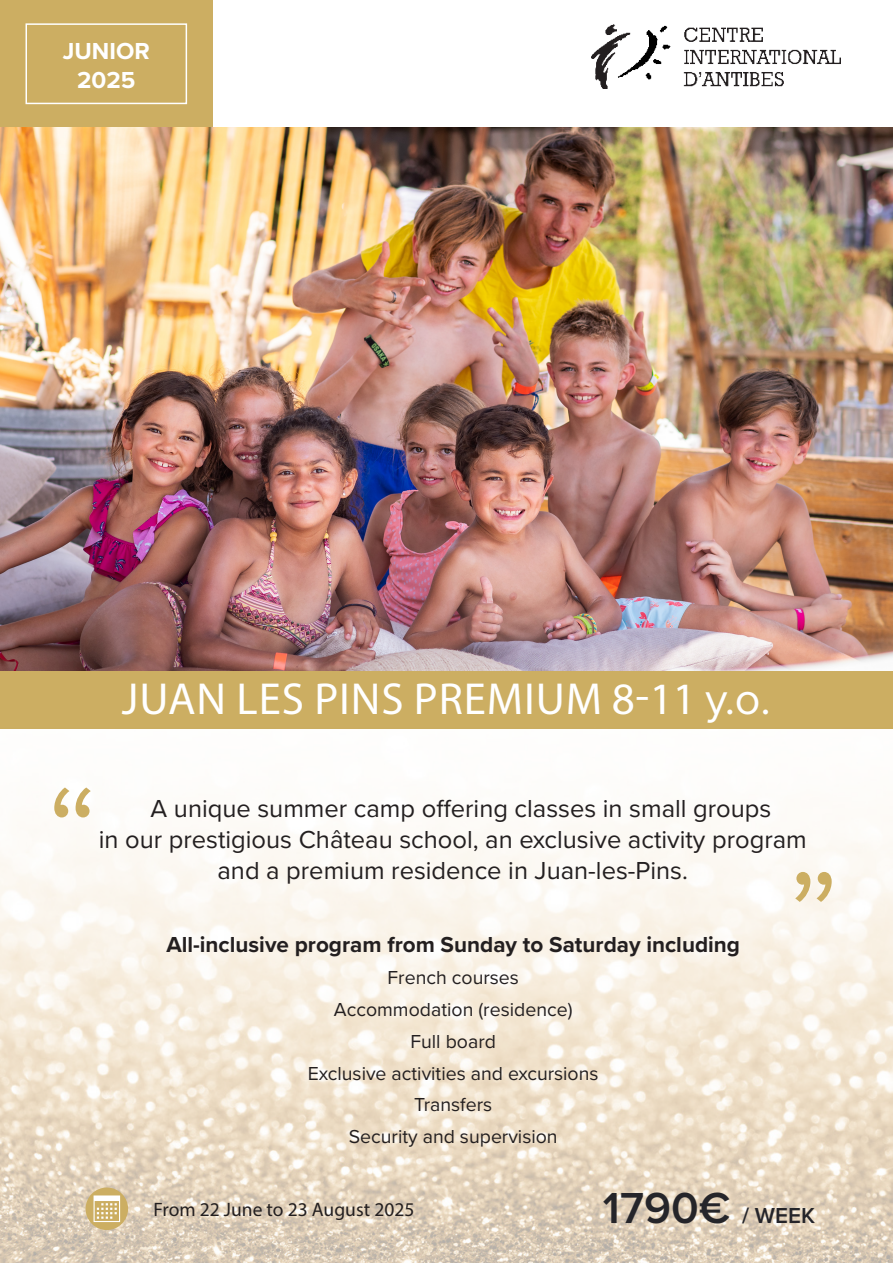
<style>
.page{position:relative;width:893px;height:1263px;background:#fff}
.page>*{position:absolute;margin:0;border:0;box-sizing:border-box;transform-origin:0 0}
.PARAGRAPHE{font:300 150px "Proxima Nova";color:#ccae62}
.t1{font:45px "Myriad Pro";letter-spacing:.02em;color:#fff}
.t2{font:600 45px "Proxima Nova";color:#25252a}
.t3{font:25.5px "Proxima Nova";color:#231f20}
.t4{font:700 24px "Proxima Nova";color:#fff}
.hahah{font:700 22.5px "Proxima Nova";color:#231f20}
.hahah-2{font:19.5px "Proxima Nova";color:#231f20}
.t5{font:19.5px "Myriad Pro";color:#231f20}
.s1{font-family:"Proxima Nova"}
.s2{font-size:22.5px}
</style>
<div class="page">
<img style="left:0;top:728px;width:893px;height:535px">
<div style="left:0;top:670px;width:893px;height:58px;background:#ccae62"></div>
<div style="left:86px;top:1187px;width:42px;height:43px;background:#ccae62;border-radius:50%"></div>
<svg style="left:94px;top:1195px;width:26px;height:27px"></svg>
<img style="left:591px;top:25px;width:249px;height:63px">
<div style="left:0;top:0;width:213px;height:128px;background:#ccae62"></div>
<div style="left:26px;top:23px;width:161px;height:81px;border:2px solid #fff"></div>
<img style="left:0;top:128px;width:893px;height:542px">
<p class="t4" style="left:63px;top:33px;width:88px">JUNIOR</p>
<p class="t4" style="left:77px;top:62px;width:60px">2025</p>
<p class="t1" style="left:122px;top:671px;width:650px">JUAN LES PINS PREMIUM 8-11 <span class="s1">y.o.</span></p>
<p class="PARAGRAPHE" style="left:45px;top:727px;width:55px">“</p>
<p class="t3" style="left:151px;top:790px;width:622px">A unique summer camp offering classes in small groups</p>
<p class="t3" style="left:99px;top:820px;width:710px">in our prestigious Château school, an exclusive activity program</p>
<p class="t3" style="left:217px;top:851px;width:472px">and a premium residence in Juan-les-Pins.</p>
<p class="PARAGRAPHE" style="left:841px;top:962px;width:55px;rotate:-180deg">“</p>
<p class="hahah" style="left:166px;top:928px;width:575px">All-inclusive program from Sunday to Saturday including</p>
<p class="hahah-2" style="left:387px;top:963px;width:133px">French courses</p>
<p class="hahah-2" style="left:334px;top:995px;width:240px">Accommodation (residence)</p>
<p class="hahah-2" style="left:410px;top:1026px;width:87px">Full board</p>
<p class="hahah-2" style="left:308px;top:1058px;width:292px">Exclusive activities and excursions</p>
<p class="hahah-2" style="left:414px;top:1090px;width:79px">Transfers</p>
<p class="hahah-2" style="left:349px;top:1122px;width:210px">Security and supervision</p>
<p class="t5" style="left:153px;top:1197px;width:262px">From 22 June to 23 August 2025</p>
<p class="t2" style="left:603px;top:1174px;width:214px">1790€ <span class="s2">/ WEEK</span></p>
</div>
